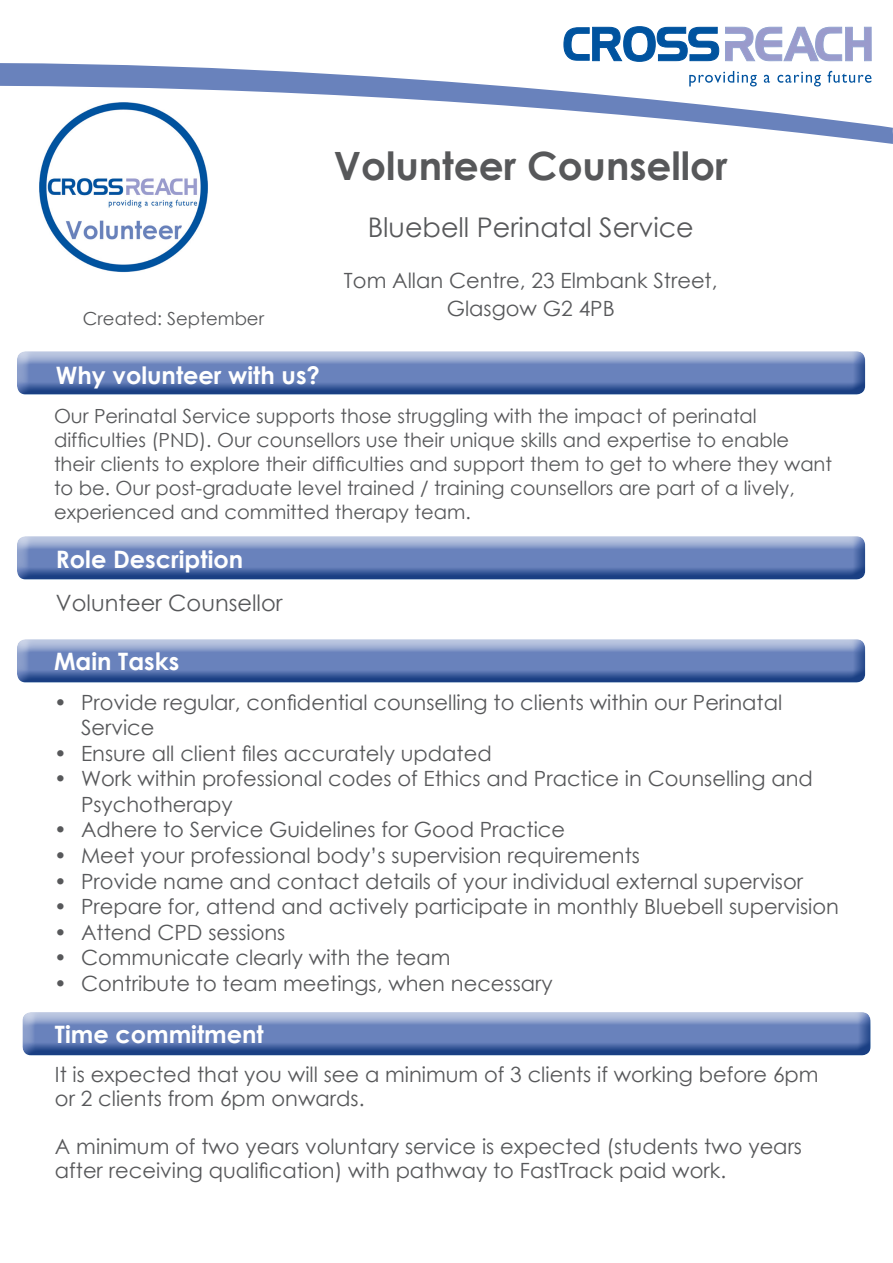
<style>
.page{position:relative;width:893px;height:1263px;background:#fff}
.page>*{position:absolute;margin:0;border:0;box-sizing:border-box;transform-origin:0 0}
.t1{font:700 39px "Century Gothic";color:#57585a}
.t2{font:27px "Century Gothic";color:#57585a}
.t3{font:700 24px "Century Gothic";color:#fff}
.t4{font:22.5px "Century Gothic";color:#57585a}
.t5{font:21px/25.5px "Century Gothic";color:#57585a}
.t6{font:19.5px/24px "Century Gothic";color:#57585a}
.t7{font:18px "Century Gothic";color:#57585a}
</style>
<div class="page">
<div style="left:15px;top:537px;width:850px;height:43px;background:#015198;opacity:.75"></div>
<svg style="left:563px;top:26px;width:156px;height:36px"></svg>
<svg style="left:725px;top:26px;width:146px;height:36px"></svg>
<svg style="left:0;top:63px;width:893px;height:81px"></svg>
<img style="left:38px;top:102px;width:170px;height:170px">
<div style="left:15px;top:640px;width:850px;height:43px;background:#015198;opacity:.75"></div>
<div style="left:20px;top:1013px;width:851px;height:43px;background:#015198;opacity:.75"></div>
<div style="left:15px;top:352px;width:850px;height:43px;background:#015198;opacity:.75"></div>
<p class="t7" style="left:83px;top:305px;width:183px">Created: September</p>
<p class="t1" style="left:334px;top:136px;width:395px">Volunteer Counsellor</p>
<p class="t2" style="left:368px;top:209px;width:328px">Bluebell Perinatal Service</p>
<p class="t5" style="left:344px;top:267px;width:375px">Tom Allan Centre, 23 Elmbank Street,</p>
<p class="t5" style="left:447px;top:296px;width:170px">Glasgow G2 4PB</p>
<p class="t3" style="left:56px;top:357px;width:266px">Why volunteer with us?</p>
<p class="t6" style="left:54px;top:403px;width:780px">Our Perinatal Service supports those struggling with the impact of perinatal difficulties (PND). Our counsellors use their unique skills and expertise to enable their clients to explore their difficulties and support them to get to where they want to be. Our post-graduate level trained / training counsellors are part of a lively, experienced and committed therapy team.</p>
<p class="t3" style="left:56px;top:541px;width:189px">Role Description</p>
<p class="t4" style="left:56px;top:587px;width:228px">Volunteer Counsellor</p>
<p class="t3" style="left:54px;top:643px;width:127px">Main Tasks</p>
<p class="t5" style="left:81px;top:689px;width:703px;text-indent:-27px">• Provide regular, confidential counselling to clients within our Perinatal<br>Service</p>
<p class="t5" style="left:54px;top:740px;width:439px">• Ensure all client files accurately updated</p>
<p class="t5" style="left:81px;top:766px;width:733px;text-indent:-27px">• Work within professional codes of Ethics and Practice in Counselling and<br>Psychotherapy</p>
<p class="t5" style="left:54px;top:817px;width:513px">• Adhere to Service Guidelines for Good Practice</p>
<p class="t5" style="left:54px;top:842px;width:587px">• Meet your professional body’s supervision requirements</p>
<p class="t5" style="left:54px;top:868px;width:751px">• Provide name and contact details of your individual external supervisor</p>
<p class="t5" style="left:54px;top:893px;width:786px">• Prepare for, attend and actively participate in monthly Bluebell supervision</p>
<p class="t5" style="left:54px;top:919px;width:233px">• Attend CPD sessions</p>
<p class="t5" style="left:54px;top:944px;width:398px">• Communicate clearly with the team</p>
<p class="t5" style="left:54px;top:970px;width:500px">• Contribute to team meetings, when necessary</p>
<p class="t3" style="left:55px;top:1016px;width:210px">Time commitment</p>
<p class="t5" style="left:55px;top:1062px;width:765px;line-height:24px">It is expected that you will see a minimum of 3 clients if working before 6pm or 2 clients from 6pm onwards.</p>
<p class="t5" style="left:55px;top:1134px;width:749px;line-height:24px">A minimum of two years voluntary service is expected (students two years after receiving qualification) with pathway to FastTrack paid work.</p>
</div>
